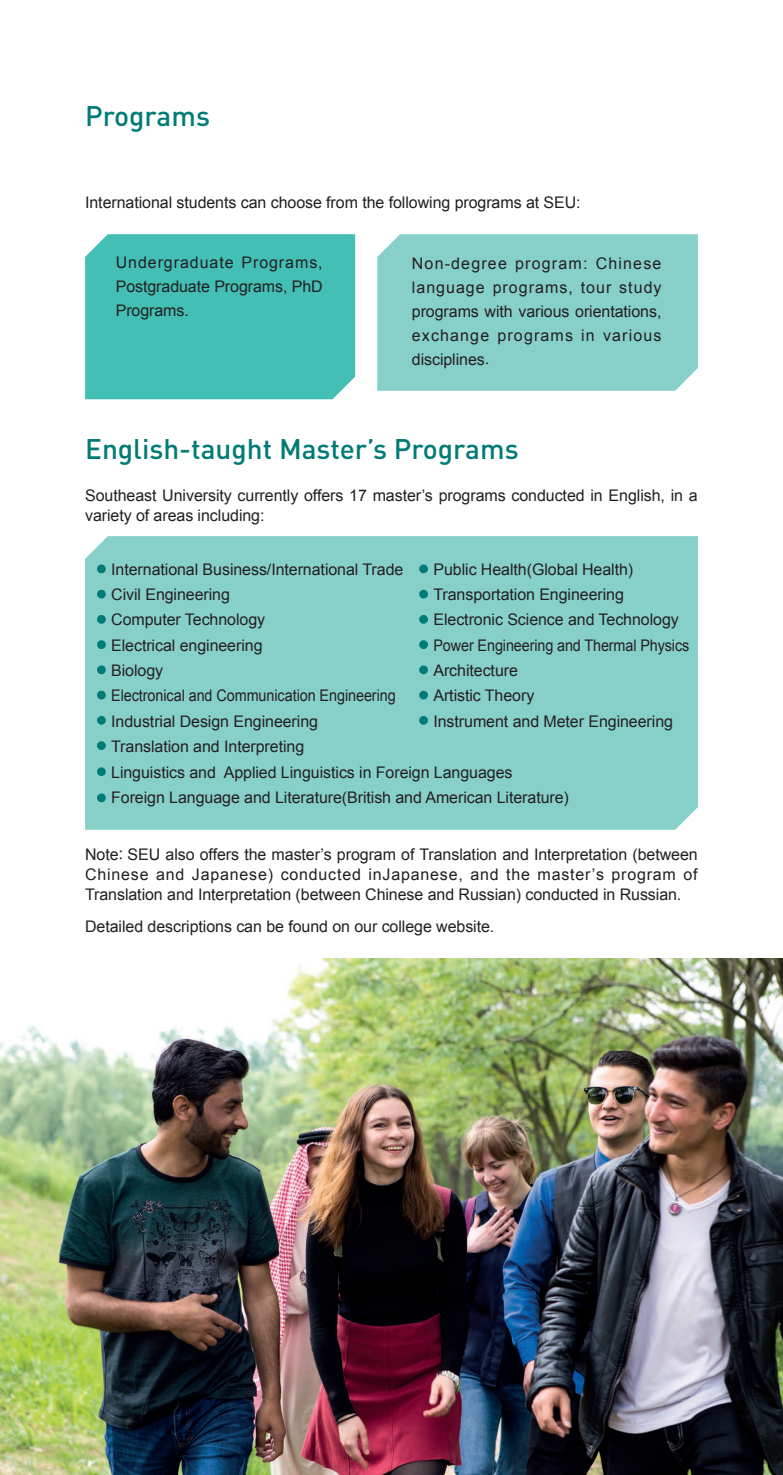
<style>
.page{position:relative;width:783px;height:1475px;background:#fff}
.page>*{position:absolute;margin:0;border:0;box-sizing:border-box;transform-origin:0 0}
.t1{font:500 28px "DIN Pro";color:#007b75}
.t2{font:16px/24px "Arial";letter-spacing:-.005em;color:#231f20;text-align:justify}
.t3{font:16px "Arial";letter-spacing:-.005em;color:#231f20;scale:.9 1}
.s1{font-family:"ST Heiti SC";font-weight:300}
</style>
<div class="page">
<img style="left:0;top:958px;width:782px;height:516px">
<div style="left:85px;top:234px;width:270px;height:165px;background:#43bfb5"></div>
<div style="left:377px;top:234px;width:320px;height:157px;background:#87d0ca"></div>
<div style="left:85px;top:536px;width:612px;height:293px;background:#87d0ca"></div>
<div style="left:97px;top:564px;width:9px;height:9px;background:#007b75;border-radius:50%"></div>
<div style="left:419px;top:564px;width:9px;height:9px;background:#007b75;border-radius:50%"></div>
<div style="left:97px;top:615px;width:9px;height:8px;background:#007b75;border-radius:50%"></div>
<div style="left:419px;top:615px;width:9px;height:8px;background:#007b75;border-radius:50%"></div>
<div style="left:97px;top:665px;width:9px;height:9px;background:#007b75;border-radius:50%"></div>
<div style="left:419px;top:665px;width:9px;height:9px;background:#007b75;border-radius:50%"></div>
<div style="left:97px;top:715px;width:9px;height:9px;background:#007b75;border-radius:50%"></div>
<div style="left:419px;top:715px;width:9px;height:9px;background:#007b75;border-radius:50%"></div>
<div style="left:97px;top:589px;width:9px;height:9px;background:#007b75;border-radius:50%"></div>
<div style="left:419px;top:589px;width:9px;height:9px;background:#007b75;border-radius:50%"></div>
<div style="left:97px;top:640px;width:9px;height:9px;background:#007b75;border-radius:50%"></div>
<div style="left:419px;top:640px;width:9px;height:9px;background:#007b75;border-radius:50%"></div>
<div style="left:97px;top:690px;width:9px;height:9px;background:#007b75;border-radius:50%"></div>
<div style="left:419px;top:690px;width:9px;height:9px;background:#007b75;border-radius:50%"></div>
<div style="left:97px;top:741px;width:9px;height:9px;background:#007b75;border-radius:50%"></div>
<div style="left:97px;top:767px;width:9px;height:9px;background:#007b75;border-radius:50%"></div>
<div style="left:97px;top:793px;width:9px;height:9px;background:#007b75;border-radius:50%"></div>
<h1 class="t1" style="left:85px;top:97px;width:126px">Programs</h1>
<p class="t2" style="left:85px;top:190px;width:497px">International students can choose from the following programs at SEU:</p>
<p class="t2" style="left:116px;top:251px;width:208px">Undergraduate Programs, Postgraduate Programs, PhD Programs.</p>
<p class="t2" style="left:412px;top:252px;width:251px">Non-degree program: Chinese language programs, tour study programs with various orientations, exchange programs in various disciplines<span class="s1">.</span></p>
<h1 class="t1" style="left:85px;top:429px;width:435px">English-taught Master’s Programs</h1>
<p class="t2" style="left:85px;top:486px;width:614px;line-height:20px">Southeast University currently offers 17 master’s programs conducted in English, in a variety of areas including:</p>
<p class="t2" style="left:111px;top:557px;width:293px">International Business/International Trade</p>
<p class="t2" style="left:433px;top:557px;width:201px">Public Health(Global Health)</p>
<p class="t2" style="left:111px;top:582px;width:120px">Civil Engineering</p>
<p class="t2" style="left:433px;top:582px;width:192px">Transportation Engineering</p>
<p class="t2" style="left:111px;top:608px;width:155px">Computer Technology</p>
<p class="t2" style="left:433px;top:608px;width:247px">Electronic Science and Technology</p>
<p class="t2" style="left:111px;top:633px;width:153px">Electrical engineering</p>
<p class="t3" style="left:433px;top:634px;width:286px">Power Engineering and Thermal Physics</p>
<p class="t2" style="left:111px;top:658px;width:53px">Biology</p>
<p class="t2" style="left:433px;top:658px;width:86px">Architecture</p>
<p class="t3" style="left:111px;top:685px;width:317px">Electronical and Communication Engineering</p>
<p class="t2" style="left:433px;top:684px;width:102px">Artistic Theory</p>
<p class="t2" style="left:111px;top:709px;width:208px">Industrial Design Engineering</p>
<p class="t2" style="left:433px;top:709px;width:241px">Instrument and Meter Engineering</p>
<p class="t2" style="left:111px;top:734px;width:459px;line-height:25.4px;text-align:left">Translation and Interpreting<br>Linguistics and Applied Linguistics in Foreign Languages<br>Foreign Language and Literature(British and American Literature)</p>
<p class="t2" style="left:85px;top:844px;width:614px;line-height:20px">Note<span class="s1">:</span> SEU also offers the master’s program of Translation and Interpretation (between Chinese and Japanese) conducted inJapanese, and the master’s program of Translation and Interpretation (between Chinese and Russian) conducted in Russian.</p>
<p class="t2" style="left:85px;top:914px;width:410px">Detailed descriptions can be found on our college website.</p>
</div>
